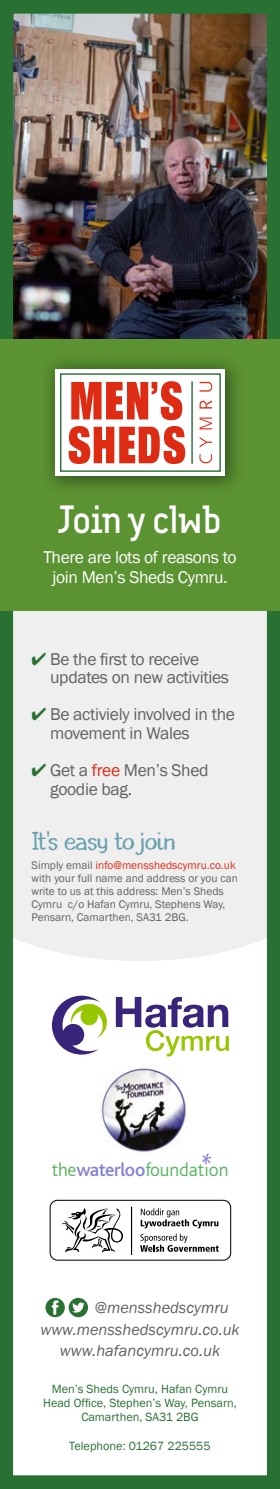
<style>
.page{position:relative;width:280px;height:1489px;background:#fff}
.page>*{position:absolute;margin:0;border:0;box-sizing:border-box;transform-origin:0 0}
.t1{font:39.38px "Accuratist";color:#fff}
.t2{font:22.75px "DK Borrowdale";letter-spacing:-.02em;color:#68a0ac}
.t3{font:300 19.34px "Bliss";color:#58b560}
.t4{font:17.5px/18.6px "Franklin Gothic";letter-spacing:-.02em;color:#616162}
.t5{font:17.5px/19.2px "Franklin Gothic";letter-spacing:-.02em;color:#fff;text-align:center}
.t6{font:italic 16.28px/22.8px "Franklin Gothic";color:#616162}
.t7{font:12.25px/14px "Franklin Gothic";color:#297132;text-align:center}
.t8{font:11.38px/13.1px "Franklin Gothic";color:#616162}
.s1{color:#297132}
.s2{color:#dd2b14}
.s3{font-weight:500;color:#8481d3}
</style>
<div class="page">
<img style="left:0;top:0;width:279px;height:1488px">
<div style="left:1px;top:339px;width:278px;height:272px;background:#5b9232"></div>
<div style="left:40px;top:353px;width:205px;height:143px;background:#000;opacity:.45"></div>
<div style="left:56px;top:369px;width:168px;height:107px;background:#fff"></div>
<div style="left:60px;top:373px;width:160px;height:99px;border:1px solid #297132"></div>
<svg style="left:71px;top:381px;width:111px;height:39px"></svg>
<svg style="left:68px;top:426px;width:117px;height:38px"></svg>
<svg style="left:199px;top:454px;width:12px;height:9px"></svg>
<svg style="left:199px;top:437px;width:12px;height:10px"></svg>
<svg style="left:199px;top:417px;width:12px;height:12px"></svg>
<svg style="left:199px;top:382px;width:12px;height:9px"></svg>
<svg style="left:199px;top:400px;width:12px;height:8px"></svg>
<hr style="left:191px;top:381px;width:1px;height:83px;background:#297132">
<svg style="left:45px;top:1297px;width:20px;height:19px"></svg>
<svg style="left:52px;top:1300px;width:6px;height:14px"></svg>
<svg style="left:68px;top:1297px;width:20px;height:19px"></svg>
<svg style="left:72px;top:1302px;width:12px;height:10px"></svg>
<div style="left:49px;top:1199px;width:181px;height:61px;border:1px solid #000;border-radius:7px"></div>
<hr style="left:131px;top:1206px;width:1px;height:48px;background:#000">
<svg style="left:140px;top:1208px;width:78px;height:43px"></svg>
<svg style="left:62px;top:1207px;width:61px;height:45px"></svg>
<svg style="left:115px;top:996px;width:113px;height:60px"></svg>
<svg style="left:51px;top:995px;width:58px;height:60px"></svg>
<img style="left:98px;top:1065px;width:90px;height:89px">
<div style="left:203px;top:1161px;width:8px;height:5px;background:#fff"></div>
<svg style="left:202px;top:1153px;width:9px;height:11px"></svg>
<h1 class="t1" style="left:58px;top:495px;width:164px">Join y clwb</h1>
<h3 class="t5" style="left:43px;top:548px;width:194px">There are lots of reasons to join Men’s Sheds Cymru.</h3>
<h3 class="t4" style="left:50px;top:650px;width:180px;text-indent:-18px"><span class="s1">✔</span> Be the first to receive updates on new activities</h3>
<h3 class="t4" style="left:50px;top:705px;width:186px;text-indent:-18px"><span class="s1">✔</span> Be activiely involved in the movement in Wales</h3>
<h3 class="t4" style="left:50px;top:761px;width:159px;text-indent:-18px"><span class="s1">✔</span> Get a <span class="s2">free</span> Men’s Shed goodie bag.</h3>
<h2 class="t2" style="left:32px;top:826px;width:145px">It’s easy to join</h2>
<p class="t8" style="left:32px;top:858px;width:207px">Simply email <span class="s2">info@mensshedscymru.co.uk </span>with your full name and address or you can write to us at this address: Men’s Sheds Cymru c/o Hafan Cymru, Stephens Way, Pensarn, Camarthen, SA31 2BG.</p>
<h3 class="t3" style="left:51px;top:1159px;width:178px">the<span class="s3">waterloo</span>foundation</h3>
<h3 class="t6" style="left:40px;top:1295px;width:200px;text-indent:54px">@mensshedscymru www.mensshedscymru.co.uk</h3>
<h3 class="t6" style="left:60px;top:1339px;width:161px">www.hafancymru.co.uk</h3>
<p class="t7" style="left:43px;top:1382px;width:194px">Men’s Sheds Cymru, Hafan Cymru<br>Head Office, Stephen’s Way, Pensarn,<br>Camarthen, SA31 2BG</p>
<p class="t7" style="left:69px;top:1438px;width:142px">Telephone: 01267 225555</p>
</div>
